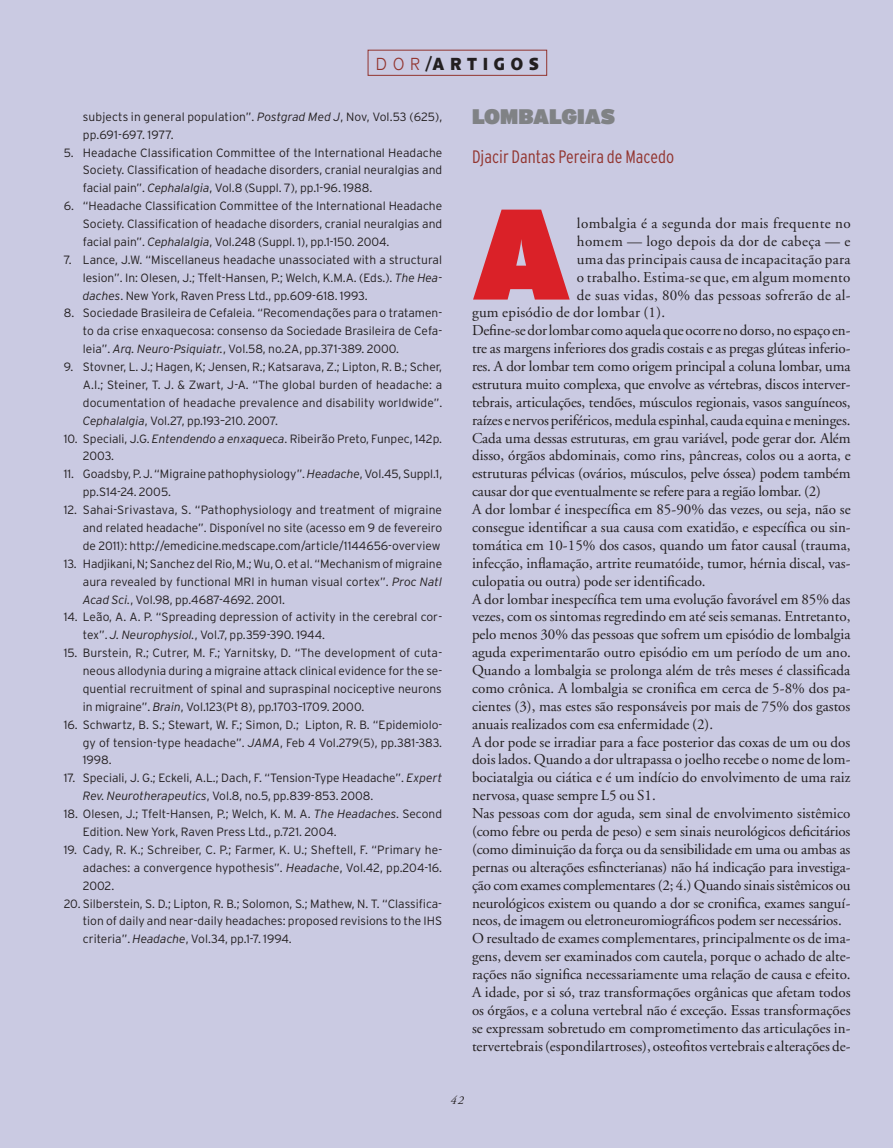
<style>
.page{position:relative;width:893px;height:1148px;background:#cacae2}
.page>*{position:absolute;margin:0;border:0;box-sizing:border-box;transform-origin:0 0}
.t1{font:900 128.55px "Interstate";color:#da2128}
.t2{font:900 21px "Interstate";color:#808285}
.t3{font:300 condensed 18px "Interstate";color:#92342e}
.t4{font:700 18px "Anisette Petite";letter-spacing:.415em;color:#231f20;scale:.9 1}
.t5{font:15px "Adobe Garamond";color:#231f20}
.t6{font:15px "Adobe Garamond";letter-spacing:.02em;color:#231f20}
.t7{font:15px "Adobe Garamond";letter-spacing:.025em;color:#231f20}
.t8{font:300 12px/17.9px "Interstate";color:#231f20;text-align:justify}
.t9{font:italic 12px "Adobe Garamond";color:#231f20}
.s1{font-weight:300;color:#92342e}
.s2{font-style:italic}
</style>
<div class="page">
<div style="left:368px;top:50px;width:179px;height:26px;border:1px solid #92342e"></div>
<h3 class="t4" style="left:376px;top:53px;width:183px"><span class="s1">DOR</span>/ARTIGOS</h3>
<p class="t8" style="left:83px;top:108px;width:361px">subjects in general population”. <span class="s2">Postgrad Med J</span>, Nov, Vol.53 (625), pp.691‑697. 1977.</p>
<p class="t8" style="left:83px;top:143px;width:361px;text-indent:-19px">5. Headache Classification Committee of the International Headache Society. Classification of headache disorders, cranial neuralgias and facial pain”. <span class="s2">Cephalalgia</span>, Vol.8 (Suppl. 7), pp.1‑96. 1988.</p>
<p class="t8" style="left:83px;top:197px;width:361px;text-indent:-19px">6. “Headache Classification Committee of the International Headache Society. Classification of headache disorders, cranial neuralgias and facial pain”. <span class="s2">Cephalalgia</span>, Vol.248 (Suppl. 1), pp.1‑150. 2004.</p>
<p class="t8" style="left:83px;top:251px;width:361px;text-indent:-19px">7. Lance, J.W. “Miscellaneus headache unassociated with a structural lesion”. In: Olesen, J.; Tfelt‑Hansen, P.; Welch, K.M.A. (Eds.). <span class="s2">The Hea‑ daches</span>. New York, Raven Press Ltd., pp.609‑618. 1993.</p>
<p class="t8" style="left:83px;top:304px;width:361px;text-indent:-19px">8. Sociedade Brasileira de Cefaleia. “Recomendações para o tratamen&shy;to da crise enxaquecosa: consenso da Sociedade Brasileira de Cefa&shy;leia”. <span class="s2">Arq. Neuro‑Psiquiatr.</span>, Vol.58, no.2A, pp.371‑389. 2000.</p>
<p class="t8" style="left:83px;top:358px;width:361px;text-indent:-19px">9. Stovner, L. J.; Hagen, K; Jensen, R.; Katsarava, Z.; Lipton, R. B.; Scher, A.I.; Steiner, T. J. &amp; Zwart, J‑A. “The global burden of headache: a documentation of headache prevalence and disability worldwide”.<br><span class="s2">Cephalalgia</span>, Vol.27, pp.193–210. 2007.</p>
<p class="t8" style="left:83px;top:429px;width:361px;text-indent:-19px">10. Speciali, J.G. <span class="s2">Entendendo a enxaqueca</span>. Ribeirão Preto, Funpec, 142p.<br>2003.</p>
<p class="t8" style="left:83px;top:465px;width:361px;text-indent:-19px">11. Goadsby, P. J. “Migraine pathophysiology”. <span class="s2">Headache</span>, Vol.45, Suppl.1, pp.S14‑24. 2005.</p>
<p class="t8" style="left:83px;top:501px;width:361px;text-indent:-19px">12. Sahai‑Srivastava, S. “Pathophysiology and treatment of migraine and related headache”. Disponível no site (acesso em 9 de fevereiro de 2011): http://emedicine.medscape.com/article/1144656‑overview</p>
<p class="t8" style="left:83px;top:555px;width:361px;text-indent:-19px">13. Hadjikani, N; Sanchez del Rio, M.; Wu, O. et al. “Mechanism of migraine aura revealed by functional MRI in human visual cortex”. <span class="s2">Proc Natl Acad Sci.</span>, Vol.98, pp.4687‑4692. 2001.</p>
<p class="t8" style="left:83px;top:608px;width:361px;text-indent:-19px">14. Leão, A. A. P. “Spreading depression of activity in the cerebral cor&shy;tex”. <span class="s2">J. Neurophysiol.</span>, Vol.7, pp.359‑390. 1944.</p>
<p class="t8" style="left:83px;top:644px;width:361px;text-indent:-19px">15. Burstein, R.; Cutrer, M. F.; Yarnitsky, D. “The development of cuta&shy;neous allodynia during a migraine attack clinical evidence for the se&shy;quential recruitment of spinal and supraspinal nociceptive neurons in migraine”. <span class="s2">Brain</span>, Vol.123(Pt 8), pp.1703–1709. 2000.</p>
<p class="t8" style="left:83px;top:715px;width:361px;text-indent:-19px">16. Schwartz, B. S.; Stewart, W. F.; Simon, D.; Lipton, R. B. “Epidemiolo&shy;gy of tension‑type headache”. <span class="s2">JAMA</span>, Feb 4 Vol.279(5), pp.381‑383.<br>1998.</p>
<p class="t8" style="left:83px;top:769px;width:361px;text-indent:-19px">17. Speciali, J. G.; Eckeli, A.L.; Dach, F. “Tension‑Type Headache”. <span class="s2">Expert<br>Rev. Neurotherapeutics</span>, Vol.8, no.5, pp.839‑853. 2008.</p>
<p class="t8" style="left:83px;top:805px;width:361px;text-indent:-19px">18. Olesen, J.; Tfelt‑Hansen, P.; Welch, K. M. A. <span class="s2">The Headaches</span>. Second<br>Edition. New York, Raven Press Ltd., p.721. 2004.</p>
<p class="t8" style="left:83px;top:841px;width:361px;text-indent:-19px">19. Cady, R. K.; Schreiber, C. P.; Farmer, K. U.; Sheftell, F. “Primary he&shy;adaches: a convergence hypothesis”. <span class="s2">Headache</span>, Vol.42, pp.204‑16.<br>2002.</p>
<p class="t8" style="left:83px;top:894px;width:361px;text-indent:-19px">20. Silberstein, S. D.; Lipton, R. B.; Solomon, S.; Mathew, N. T. “Classifica&shy;tion of daily and near‑daily headaches: proposed revisions to the IHS criteria”. <span class="s2">Headache</span>, Vol.34, pp.1‑7. 1994.</p>
<h2 class="t2" style="left:472px;top:104px;width:144px">LOMBALGIAS</h2>
<h3 class="t3" style="left:472px;top:147px;width:204px">Djacir Dantas Pereira de Macedo</h3>
<h1 class="t1" style="left:472px;top:174px;width:100px">A</h1>
<p class="t7" style="left:577px;top:215px;width:275px">lombalgia é a segunda dor mais frequente no</p>
<p class="t6" style="left:577px;top:233px;width:275px">homem — logo depois da dor de cabeça — e</p>
<p class="t6" style="left:577px;top:251px;width:275px">uma das principais causa de incapacitação para</p>
<p class="t6" style="left:577px;top:269px;width:275px">o trabalho. Estima‑se que, em algum momento</p>
<p class="t6" style="left:577px;top:287px;width:275px">de suas vidas, 80% das pessoas sofrerão de al‑</p>
<p class="t6" style="left:472px;top:305px;width:195px">gum episódio de dor lombar (1).</p>
<p class="t5" style="left:472px;top:323px;width:380px">Define‑se dor lombar como aquela que ocorre no dorso, no espaço en‑</p>
<p class="t5" style="left:472px;top:340px;width:380px">tre as margens inferiores dos gradis costais e as pregas glúteas inferio‑</p>
<p class="t5" style="left:472px;top:358px;width:380px">res. A dor lombar tem como origem principal a coluna lombar, uma</p>
<p class="t5" style="left:472px;top:376px;width:380px">estrutura muito complexa, que envolve as vértebras, discos interver‑</p>
<p class="t5" style="left:472px;top:394px;width:380px">tebrais, articulações, tendões, músculos regionais, vasos sanguíneos,</p>
<p class="t5" style="left:472px;top:412px;width:380px">raízes e nervos periféricos, medula espinhal, cauda equina e meninges.</p>
<p class="t5" style="left:472px;top:430px;width:380px">Cada uma dessas estruturas, em grau variável, pode gerar dor. Além</p>
<p class="t5" style="left:472px;top:448px;width:380px">disso, órgãos abdominais, como rins, pâncreas, colos ou a aorta, e</p>
<p class="t5" style="left:472px;top:466px;width:380px">estruturas pélvicas (ovários, músculos, pelve óssea) podem também</p>
<p class="t5" style="left:472px;top:483px;width:350px">causar dor que eventualmente se refere para a região lombar. (2)</p>
<p class="t5" style="left:472px;top:501px;width:380px">A dor lombar é inespecífica em 85‑90% das vezes, ou seja, não se</p>
<p class="t5" style="left:472px;top:519px;width:380px">consegue identificar a sua causa com exatidão, e específica ou sin‑</p>
<p class="t5" style="left:472px;top:537px;width:380px">tomática em 10‑15% dos casos, quando um fator causal (trauma,</p>
<p class="t5" style="left:472px;top:555px;width:380px">infecção, inflamação, artrite reumatóide, tumor, hérnia discal, vas‑</p>
<p class="t5" style="left:472px;top:573px;width:235px">culopatia ou outra) pode ser identificado.</p>
<p class="t5" style="left:472px;top:591px;width:380px">A dor lombar inespecífica tem uma evolução favorável em 85% das</p>
<p class="t5" style="left:472px;top:609px;width:380px">vezes, com os sintomas regredindo em até seis semanas. Entretanto,</p>
<p class="t5" style="left:472px;top:627px;width:380px">pelo menos 30% das pessoas que sofrem um episódio de lombalgia</p>
<p class="t5" style="left:472px;top:644px;width:380px">aguda experimentarão outro episódio em um período de um ano.</p>
<p class="t5" style="left:472px;top:662px;width:380px">Quando a lombalgia se prolonga além de três meses é classificada</p>
<p class="t5" style="left:472px;top:680px;width:380px">como crônica. A lombalgia se cronifica em cerca de 5‑8% dos pa‑</p>
<p class="t5" style="left:472px;top:698px;width:380px">cientes (3), mas estes são responsáveis por mais de 75% dos gastos</p>
<p class="t5" style="left:472px;top:716px;width:243px">anuais realizados com esa enfermidade (2).</p>
<p class="t5" style="left:472px;top:734px;width:380px">A dor pode se irradiar para a face posterior das coxas de um ou dos</p>
<p class="t5" style="left:472px;top:752px;width:380px">dois lados. Quando a dor ultrapassa o joelho recebe o nome de lom‑</p>
<p class="t5" style="left:472px;top:770px;width:380px">bociatalgia ou ciática e é um indício do envolvimento de uma raiz</p>
<p class="t5" style="left:472px;top:787px;width:185px">nervosa, quase sempre L5 ou S1.</p>
<p class="t5" style="left:472px;top:805px;width:380px">Nas pessoas com dor aguda, sem sinal de envolvimento sistêmico</p>
<p class="t5" style="left:472px;top:823px;width:380px">(como febre ou perda de peso) e sem sinais neurológicos deficitários</p>
<p class="t5" style="left:472px;top:841px;width:380px">(como diminuição da força ou da sensibilidade em uma ou ambas as</p>
<p class="t5" style="left:472px;top:859px;width:380px">pernas ou alterações esfincterianas) não há indicação para investiga‑</p>
<p class="t5" style="left:472px;top:877px;width:380px">ção com exames complementares (2; 4.) Quando sinais sistêmicos ou</p>
<p class="t5" style="left:472px;top:895px;width:380px">neurológicos existem ou quando a dor se cronifica, exames sanguí‑</p>
<p class="t5" style="left:472px;top:913px;width:371px">neos, de imagem ou eletroneuromiográficos podem ser necessários.</p>
<p class="t5" style="left:472px;top:930px;width:380px">O resultado de exames complementares, principalmente os de ima‑</p>
<p class="t5" style="left:472px;top:948px;width:380px">gens, devem ser examinados com cautela, porque o achado de alte‑</p>
<p class="t5" style="left:472px;top:966px;width:380px">rações não significa necessariamente uma relação de causa e efeito.</p>
<p class="t5" style="left:472px;top:984px;width:380px">A idade, por si só, traz transformações orgânicas que afetam todos</p>
<p class="t5" style="left:472px;top:1002px;width:380px">os órgãos, e a coluna vertebral não é exceção. Essas transformações</p>
<p class="t5" style="left:472px;top:1020px;width:380px">se expressam sobretudo em comprometimento das articulações in‑</p>
<p class="t5" style="left:472px;top:1038px;width:380px">tervertebrais (espondilartroses), osteofitos vertebrais e alterações de‑</p>
<p class="t9" style="left:450px;top:1094px;width:15px">42</p>
</div>
